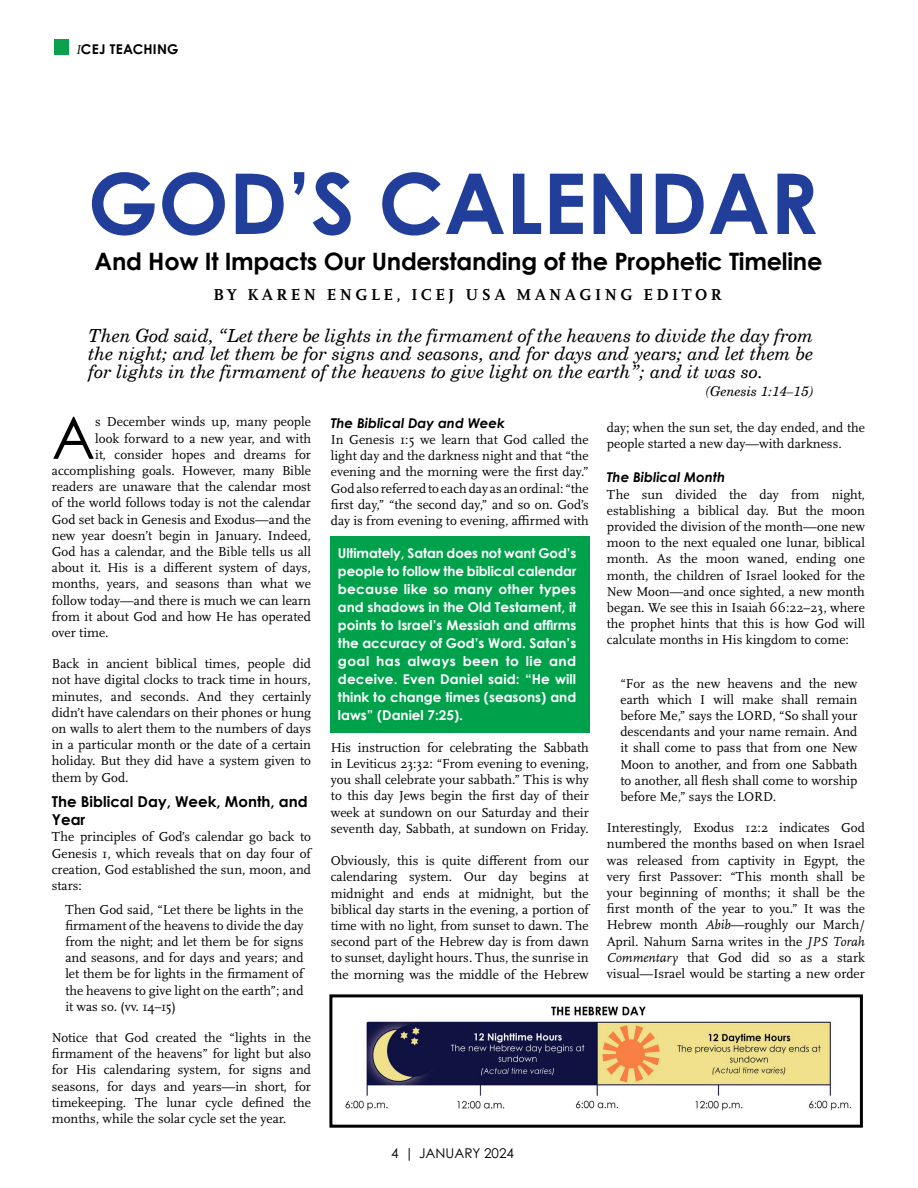
<style>
.page{position:relative;width:918px;height:1188px;background:#fff}
.page>*{position:absolute;margin:0;border:0;box-sizing:border-box;transform-origin:0 0}
.t1{font:700 84px "Century Gothic";color:#213f9a}
.t2{font:58.65px "Century Gothic";color:#000}
.t3{font:700 24px "Century Gothic";letter-spacing:-.01em;color:#000}
.t4{font:18px/18px "Century Italic SWFTE";color:#000;text-align:justify}
.t5{font:700 16.5px "Scala Pro";letter-spacing:.21em;color:#000101}
.t6{font:700 15px/18px "Century Gothic";color:#000}
.t7{font:13.5px/16.2px "Scala Pro";color:#000;text-align:justify}
.t8{font:700 13.5px/18px "Century Gothic";color:#fff;text-align:justify}
.t9{font:italic 700 13.5px "Century Gothic";color:#000}
.t10{font:13.5px "Century Italic SWFTE";color:#000}
.t11{font:13.5px "Century Gothic Pro";color:#000}
.t12{font:700 13.5px "Century Gothic Pro";letter-spacing:.02em;color:#000101}
.s1{font-family:"Scala Pro";font-weight:400;font-style:italic}
.s2{font-style:italic}
</style>
<div class="page">
<div style="left:330px;top:536px;width:260px;height:197px;background:#00a14b"></div>
<img style="left:345px;top:1006px;width:507px;height:105px">
<div style="left:329px;top:994px;width:534px;height:134px;border:3px solid #000"></div>
<div style="left:54px;top:40px;width:14px;height:15px;background:#0ba14b"></div>
<p class="t12" style="left:76px;top:41px;width:104px"><span class="s1">I</span>CEJ TEACHING</p>
<h1 class="t1" style="left:88px;top:140px;width:732px">GOD’S CALENDAR</h1>
<h3 class="t3" style="left:95px;top:243px;width:729px">And How It Impacts Our Understanding of the Prophetic Timeline</h3>
<p class="t5" style="left:214px;top:285px;width:510px">BY KAREN ENGLE, ICEJ USA MANAGING EDITOR</p>
<p class="t4" style="left:89px;top:326px;width:726px">Then God said, “Let there be lights in the firmament of the heavens to divide the day from the night; and let them be for signs and seasons, and for days and years; and let them be for lights in the firmament of the heavens to give light on the earth”; and it was so.</p>
<p class="t10" style="left:706px;top:383px;width:109px">(Genesis 1:14–15)</p>
<h2 class="t2" style="left:52px;top:397px;width:45px">A</h2>
<p class="t7" style="left:95px;top:414px;width:217px">s December winds up, many people</p>
<p class="t9" style="left:331px;top:413px;width:176px">The Biblical Day and Week</p>
<p class="t7" style="left:331px;top:432px;width:260px">In Genesis 1:5 we learn that God called the light day and the darkness night and that “the evening and the morning were the first day.” God also referred to each day as an ordinal: “the first day,” “the second day,” and so on. God’s day is from evening to evening, affirmed with</p>
<p class="t7" style="left:607px;top:420px;width:260px">day; when the sun set, the day ended, and the people started a new day—with darkness.</p>
<p class="t9" style="left:607px;top:467px;width:120px">The Biblical Month</p>
<p class="t7" style="left:607px;top:486px;width:260px">The sun divided the day from night, establishing a biblical day. But the moon provided the division of the month—one new moon to the next equaled one lunar, biblical month. As the moon waned, ending one month, the children of Israel looked for the New Moon—and once sighted, a new month began. We see this in Isaiah 66:22–23, where the prophet hints that this is how God will calculate months in His kingdom to come:</p>
<p class="t7" style="left:620px;top:675px;width:239px">“For as the new heavens and the new earth which I will make shall remain before Me,” says the LORD, “So shall your descendants and your name remain. And it shall come to pass that from one New Moon to another, and from one Sabbath to another, all flesh shall come to worship before Me,” says the LORD.</p>
<p class="t7" style="left:607px;top:820px;width:260px">Interestingly, Exodus 12:2 indicates God numbered the months based on when Israel was released from captivity in Egypt, the very first Passover: “This month shall be your beginning of months; it shall be the first month of the year to you.” It was the Hebrew month <span class="s2">Abib</span>—roughly our March/ April. Nahum Sarna writes in the <span class="s2">JPS Torah Commentary</span> that God did so as a stark visual—Israel would be starting a new order</p>
<p class="t7" style="left:95px;top:430px;width:217px">look forward to a new year, and with</p>
<p class="t7" style="left:95px;top:446px;width:217px">it, consider hopes and dreams for</p>
<p class="t7" style="left:52px;top:463px;width:261px">accomplishing goals. However, many Bible</p>
<p class="t7" style="left:52px;top:479px;width:261px">readers are unaware that the calendar most</p>
<p class="t7" style="left:52px;top:495px;width:261px">of the world follows today is not the calendar</p>
<p class="t7" style="left:52px;top:511px;width:261px">God set back in Genesis and Exodus—and the</p>
<p class="t7" style="left:52px;top:527px;width:261px">new year doesn’t begin in January. Indeed,</p>
<p class="t7" style="left:52px;top:544px;width:261px">God has a calendar, and the Bible tells us all</p>
<p class="t7" style="left:52px;top:560px;width:261px">about it. His is a different system of days,</p>
<p class="t7" style="left:52px;top:576px;width:261px">months, years, and seasons than what we</p>
<p class="t7" style="left:52px;top:592px;width:261px">follow today—and there is much we can learn</p>
<p class="t7" style="left:52px;top:608px;width:261px">from it about God and how He has operated</p>
<p class="t7" style="left:52px;top:625px;width:58px">over time.</p>
<p class="t7" style="left:52px;top:656px;width:261px">Back in ancient biblical times, people did not have digital clocks to track time in hours, minutes, and seconds. And they certainly didn’t have calendars on their phones or hung on walls to alert them to the numbers of days in a particular month or the date of a certain holiday. But they did have a system given to them by God.</p>
<p class="t6" style="left:52px;top:792px;width:257px">The Biblical Day, Week, Month, and<br>Year</p>
<p class="t7" style="left:52px;top:829px;width:261px">The principles of God’s calendar go back to Genesis 1, which reveals that on day four of creation, God established the sun, moon, and stars:</p>
<p class="t7" style="left:65px;top:901px;width:240px">Then God said, “Let there be lights in the firmament of the heavens to divide the day from the night; and let them be for signs and seasons, and for days and years; and let them be for lights in the firmament of the heavens to give light on the earth”; and it was so. (vv. 14–15)</p>
<p class="t7" style="left:52px;top:1030px;width:261px">Notice that God created the “lights in the firmament of the heavens” for light but also for His calendaring system, for signs and seasons, for days and years—in short, for timekeeping. The lunar cycle defined the months, while the solar cycle set the year.</p>
<p class="t8" style="left:338px;top:543px;width:240px">Ultimately, Satan does not want God’s people to follow the biblical calendar because like so many other types and shadows in the Old Testament, it points to Israel’s Messiah and affirms the accuracy of God’s Word. Satan’s goal has always been to lie and deceive. Even Daniel said: “He will think to change times (seasons) and laws” (Daniel 7:25).</p>
<p class="t7" style="left:331px;top:739px;width:260px">His instruction for celebrating the Sabbath in Leviticus 23:32: “From evening to evening, you shall celebrate your sabbath.” This is why to this day Jews begin the first day of their week at sundown on our Saturday and their seventh day, Sabbath, at sundown on Friday.</p>
<p class="t7" style="left:331px;top:853px;width:260px">Obviously, this is quite different from our calendaring system. Our day begins at midnight and ends at midnight, but the biblical day starts in the evening, a portion of time with no light, from sunset to dawn. The second part of the Hebrew day is from dawn to sunset, daylight hours. Thus, the sunrise in the morning was the middle of the Hebrew</p>
<p class="t11" style="left:391px;top:1145px;width:124px">4 | JANUARY 2024</p>
</div>
